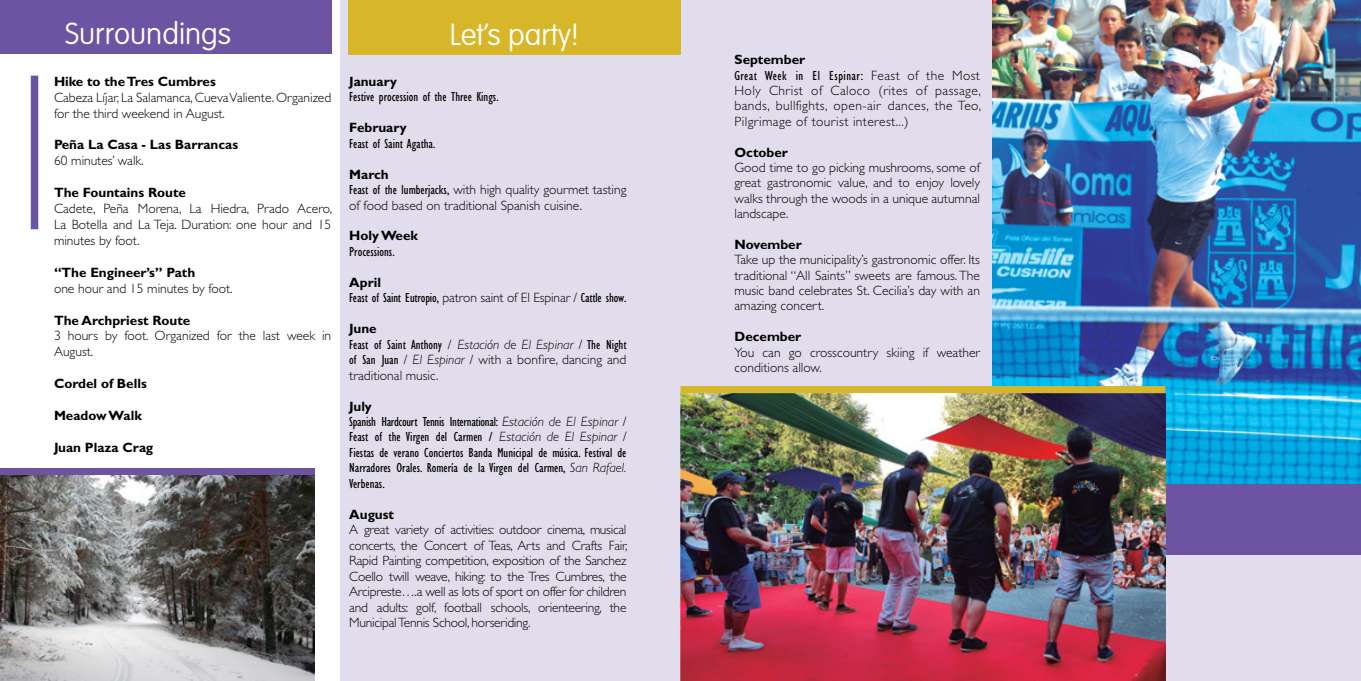
<style>
.page{position:relative;width:1361px;height:681px;background:#fff}
.page>*{position:absolute;margin:0;border:0;box-sizing:border-box;transform-origin:0 0}
.t1{font:100 30px "VAG Rounded";color:#fff}
.t2{font:300 13.5px/15.5px "Gill Sans";color:#000}
.t3{font:condensed 13.5px/15.5px "Gill Sans";color:#000}
.t4{font:700 13.5px "Gill Sans";color:#000}
.t5{font:300 13.5px/15.5px "Gill Sans";letter-spacing:.03em;color:#000}
.s1{font-weight:700}
.s2{font-weight:400;font-stretch:condensed}
.s3{font-weight:700;font-stretch:normal}
.s4{font-weight:300;font-stretch:normal}
.s5{font-style:italic}
.s6{font-weight:300;font-style:italic;font-stretch:normal}
</style>
<div class="page">
<div style="left:340px;top:0;width:1021px;height:680px;background:#e2ddec"></div>
<img style="left:0;top:474px;width:314px;height:206px">
<div style="left:0;top:467px;width:314px;height:7px;background:#6c54a3"></div>
<div style="left:1165px;top:483px;width:196px;height:71px;background:#6c54a3"></div>
<div style="left:0;top:0;width:331px;height:53px;background:#6c54a3"></div>
<div style="left:348px;top:0;width:333px;height:54px;background:#d7b629"></div>
<img style="left:992px;top:0;width:369px;height:483px">
<div style="left:31px;top:76px;width:7px;height:153px;background:#6c54a3"></div>
<div style="left:680px;top:386px;width:485px;height:7px;background:#d7b629"></div>
<img style="left:680px;top:393px;width:485px;height:287px">
<h1 class="t1" style="left:65px;top:17px;width:167px">Surroundings</h1>
<p class="t4" style="left:54px;top:73px;width:163px">Hike to the Tres Cumbres</p>
<p class="t2" style="left:54px;top:89px;width:279px;line-height:15.9px">Cabeza Líjar, La Salamanca, Cueva Valiente. Organized for the third weekend in August.</p>
<p class="t4" style="left:54px;top:137px;width:186px">Peña La Casa - Las Barrancas</p>
<p class="t2" style="left:54px;top:153px;width:91px">60 minutes’ walk.</p>
<p class="t4" style="left:54px;top:184px;width:133px">The Fountains Route</p>
<p class="t2" style="left:54px;top:201px;width:280px;line-height:15.9px;text-align:justify">Cadete, Peña Morena, La Hiedra, Prado Acero, La Botella and La Teja. Duration: one hour and 15 minutes by foot.</p>
<p class="t4" style="left:54px;top:264px;width:143px">“The Engineer’s” Path</p>
<p class="t2" style="left:54px;top:280px;width:180px">one hour and 15 minutes by foot.</p>
<p class="t4" style="left:54px;top:312px;width:138px">The Archpriest Route</p>
<p class="t2" style="left:54px;top:328px;width:279px;line-height:15.9px">3 hours by foot. Organized for the last week in<br>August.</p>
<p class="t4" style="left:54px;top:375px;width:94px">Cordel of Bells</p>
<p class="t4" style="left:54px;top:407px;width:89px">Meadow Walk</p>
<p class="t4" style="left:54px;top:439px;width:101px">Juan Plaza Crag</p>
<h1 class="t1" style="left:450px;top:17px;width:131px">Let’s party!</h1>
<p class="t4" style="left:349px;top:73px;width:49px">January</p>
<p class="t3" style="left:349px;top:89px;width:151px">Festive procession of the Three Kings.</p>
<p class="t4" style="left:349px;top:120px;width:59px">February</p>
<p class="t3" style="left:349px;top:136px;width:88px">Feast of Saint Agatha.</p>
<p class="t2" style="left:349px;top:166px;width:279px"><span class="s1">March<br></span><span class="s2">Feast of the lumberjacks,</span> with high quality gourmet tasting of food based on traditional Spanish cuisine.</p>
<p class="t4" style="left:349px;top:228px;width:70px">Holy Week</p>
<p class="t3" style="left:349px;top:244px;width:47px">Processions.</p>
<p class="t3" style="left:349px;top:275px;width:279px"><span class="s3">April<br></span>Feast of Saint Eutropio, <span class="s4">patron saint of El Espinar /</span> Cattle show.</p>
<p class="t2" style="left:349px;top:321px;width:279px"><span class="s1">June<br></span><span class="s2">Feast of Saint Anthony</span> / <span class="s5">Estación de El Espinar /</span> <span class="s2">The Night of San Juan</span> <span class="s5">/ El Espinar /</span> with a bonfire, dancing and traditional music.</p>
<p class="t3" style="left:349px;top:398px;width:279px"><span class="s3">July<br></span>Spanish Hardcourt Tennis International: <span class="s6">Estación de El Espinar</span> <span class="s4">/ </span>Feast of the Virgen del Carmen / <span class="s6">Estación de El Espinar / </span>Fiestas de verano Conciertos Banda Municipal de música. Festival de Narradores Orales. Romería de la Virgen del Carmen, <span class="s6">San Rafael.<br></span>Verbenas.</p>
<p class="t4" style="left:349px;top:506px;width:46px">August</p>
<p class="t2" style="left:349px;top:522px;width:280px;text-align:justify">A great variety of activities: outdoor cinema, musical concerts, the Concert of Teas, Arts and Crafts Fair, Rapid Painting competition, exposition of the Sanchez Coello twill weave, hiking: to the Tres Cumbres, the Arcipreste….a well as lots of sport on offer for children and adults: golf, football schools, orienteering, the Municipal Tennis School, horseriding.</p>
<p class="t5" style="left:734px;top:52px;width:248px"><span class="s1">September<br></span><span class="s2">Great Week in El Espinar:</span> Feast of the Most Holy Christ of Caloco (rites of passage, bands, bullfights, open-air dances, the Teo, Pilgrimage of tourist interest...)</p>
<p class="t4" style="left:734px;top:144px;width:55px">October</p>
<p class="t2" style="left:734px;top:160px;width:247px;text-align:justify">Good time to go picking mushrooms, some of great gastronomic value, and to enjoy lovely walks through the woods in a unique autumnal landscape.</p>
<p class="t4" style="left:734px;top:236px;width:69px">November</p>
<p class="t2" style="left:734px;top:252px;width:247px;text-align:justify">Take up the municipality’s gastronomic offer. Its traditional “All Saints” sweets are famous. The music band celebrates St. Cecilia’s day with an amazing concert.</p>
<p class="t4" style="left:734px;top:328px;width:68px">December</p>
<p class="t2" style="left:734px;top:344px;width:247px">You can go crosscountry skiing if weather conditions allow.</p>
</div>
